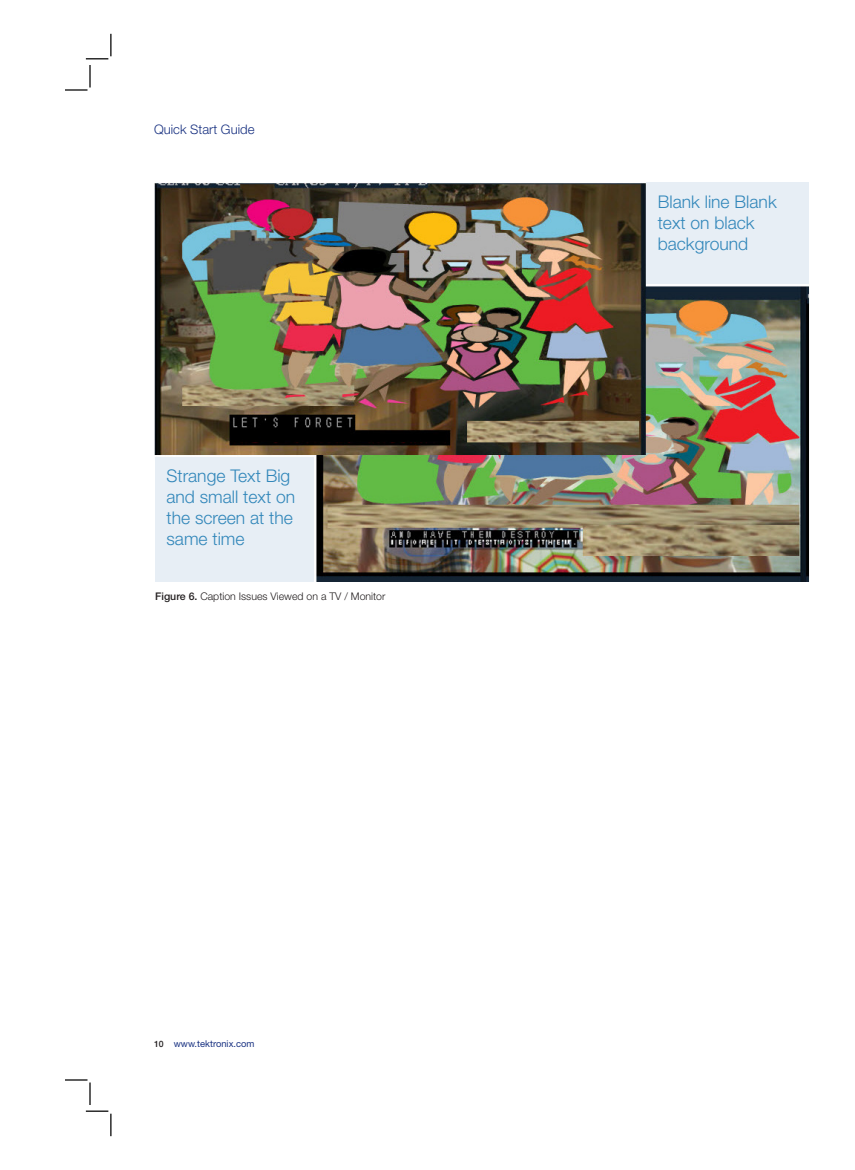
<style>
.page{position:relative;width:855px;height:1170px;background:#fff}
.page>*{position:absolute;margin:0;border:0;box-sizing:border-box;transform-origin:0 0}
.TOC_-_header_2{font:300 17.5px/21px "Helvetica Neue";color:#3287ba}
.t1{font:300 13.12px "Helvetica Neue";color:#183181}
.t2{font:300 10.5px "Helvetica Neue";color:#231f20}
.t3{font:9.38px "Helvetica Neue";color:#183181}
.s1{font-weight:500}
.s2{font-weight:500;font-size:8.75px;color:#231f20}
</style>
<div class="page">
<img style="left:154px;top:183px;width:656px;height:399px">
<div style="left:647px;top:183px;width:162px;height:101px;background:#e7eef5"></div>
<div style="left:155px;top:457px;width:159px;height:125px;background:#e7eef5"></div>
<hr style="left:110px;top:1114px;width:2px;height:22px;background:#000">
<svg style="left:86px;top:1111px;width:22px;height:1px"></svg>
<svg style="left:86px;top:58px;width:22px;height:1px"></svg>
<hr style="left:110px;top:34px;width:2px;height:22px;background:#000">
<hr style="left:89px;top:1082px;width:2px;height:23px;background:#000">
<hr style="left:65px;top:1079px;width:23px;height:2px;background:#000">
<hr style="left:65px;top:89px;width:23px;height:2px;background:#000">
<hr style="left:89px;top:65px;width:2px;height:23px;background:#000">
<p class="t1" style="left:154px;top:121px;width:102px">Quick Start Guide</p>
<p class="TOC_-_header_2" style="left:167px;top:465px;width:130px">Strange Text Big and small text on the screen at the same time</p>
<p class="t2" style="left:155px;top:590px;width:232px"><span class="s1">Figure 6.</span> Caption Issues Viewed on a TV / Monitor</p>
<p class="t3" style="left:154px;top:1038px;width:102px"><span class="s2">10</span> www.tektronix.com</p>
<p class="TOC_-_header_2" style="left:658px;top:191px;width:120px">Blank line Blank text on black background</p>
</div>
